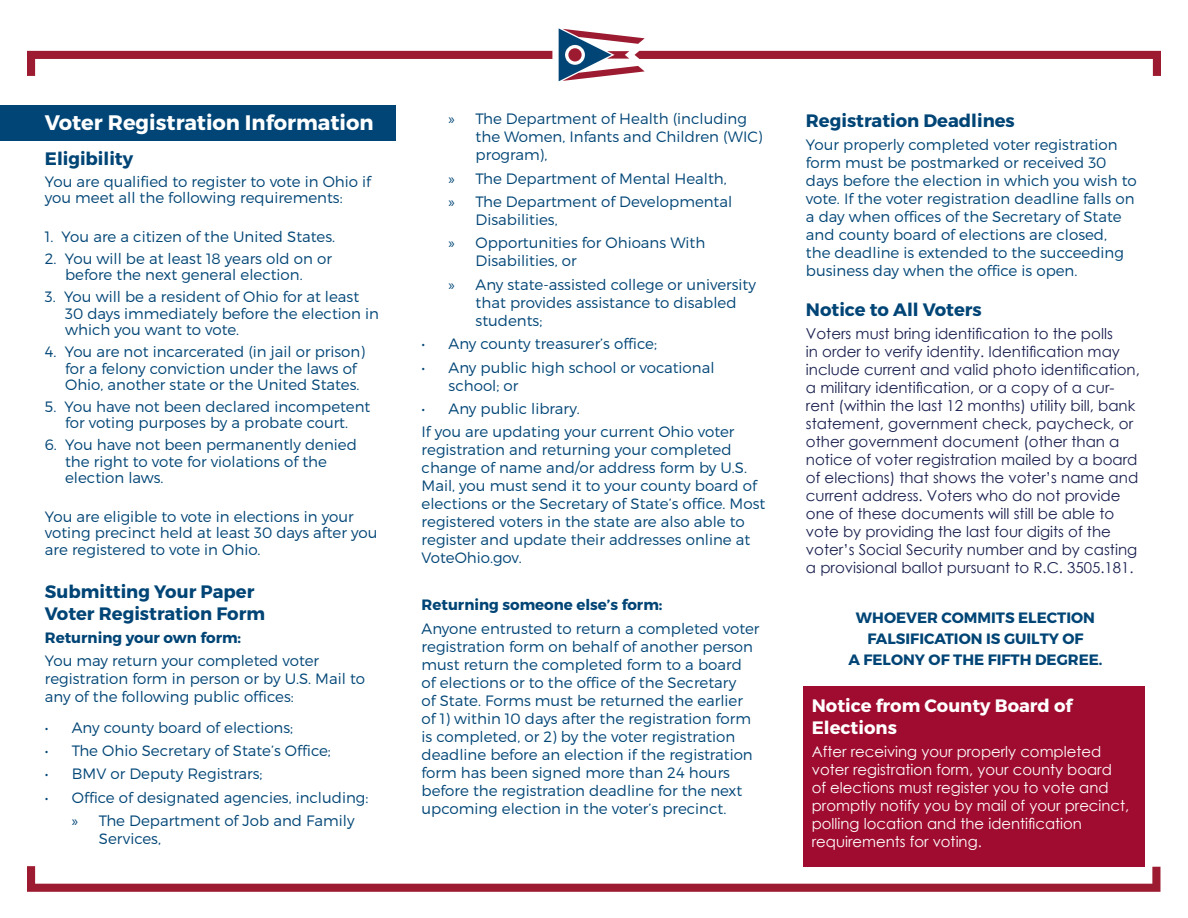
<style>
.page{position:relative;width:1188px;height:918px;background:#fff}
.page>*{position:absolute;margin:0;border:0;box-sizing:border-box;transform-origin:0 0}
.Heading_2{font:700 21px "Montserrat";color:#fff}
.Heading_3{font:700 18px/21.6px "Montserrat";color:#004576}
.Heading_3-2{font:700 18px/21.6px "Montserrat";color:#fff}
.Text{font:300 15px/18px "Montserrat";color:#004576}
.Text-2{font:15px/18px "Century Gothic";color:#1a214f}
.Text-3{font:15px/18px "Century Gothic";color:#fff}
.Paragraph{font:700 15px "Montserrat";color:#004576}
.Heading_4_USE{font:700 15px "Montserrat";color:#004576}
.Text-4{font:700 15px "Montserrat";color:#004576}
.s1{font-family:"Myriad Pro";font-weight:400}
</style>
<div class="page">
<svg style="left:27px;top:28px;width:1134px;height:53px"></svg>
<div style="left:568px;top:48px;width:14px;height:13px;background:#9c1b30;border-radius:50%"></div>
<svg style="left:27px;top:866px;width:1133px;height:26px"></svg>
<div style="left:0;top:105px;width:395px;height:35px;background:#004576"></div>
<div style="left:803px;top:686px;width:341px;height:180px;background:#a00c30"></div>
<h2 class="Heading_2" style="left:45px;top:109px;width:330px">Voter Registration Information</h2>
<h3 class="Heading_3" style="left:45px;top:148px;width:90px">Eligibility</h3>
<p class="Text" style="left:45px;top:173px;width:328px;line-height:16.5px">You are qualified to register to vote in Ohio if you meet all the following requirements:</p>
<p class="Text" style="left:45px;top:227px;width:292px">1. You are a citizen of the United States.</p>
<p class="Text" style="left:65px;top:250px;width:268px;line-height:16.5px;text-indent:-20px">2. You will be at least 18 years old on or before the next general election.</p>
<p class="Text" style="left:65px;top:288px;width:315px;line-height:16.5px;text-indent:-20px">3. You will be a resident of Ohio for at least<br>30 days immediately before the election in which you want to vote.</p>
<p class="Text" style="left:65px;top:343px;width:301px;line-height:16.5px;text-indent:-20px">4. You are not incarcerated (in jail or prison) for a felony conviction under the laws of<br>Ohio, another state or the United States.</p>
<p class="Text" style="left:45px;top:398px;width:327px;line-height:16.5px;text-align:center">5. You have not been declared incompetent for voting purposes by a probate court.</p>
<p class="Text" style="left:65px;top:437px;width:293px;line-height:16.5px;text-indent:-20px">6. You have not been permanently denied the right to vote for violations of the election laws.</p>
<p class="Text" style="left:45px;top:508px;width:334px;line-height:16.5px">You are eligible to vote in elections in your voting precinct held at least 30 days after you are registered to vote in Ohio.</p>
<h3 class="Heading_3" style="left:45px;top:581px;width:222px">Submitting Your Paper<br>Voter Registration Form</h3>
<p class="Text-4" style="left:45px;top:628px;width:198px">Returning your own form:</p>
<p class="Text" style="left:45px;top:652px;width:322px">You may return your completed voter registration form in person or by U.S. Mail to any of the following public offices:</p>
<p class="Text" style="left:45px;top:718px;width:250px">• Any county board of elections;</p>
<p class="Text" style="left:45px;top:741px;width:287px">• The Ohio Secretary of State’s Office;</p>
<p class="Text" style="left:45px;top:765px;width:219px">• BMV or Deputy Registrars;</p>
<p class="Text" style="left:45px;top:788px;width:325px">• Office of designated agencies, including:</p>
<p class="Text" style="left:99px;top:812px;width:257px;text-indent:-27px"><span class="s1">»</span> The Department of Job and Family<br>Services,</p>
<p class="Text" style="left:476px;top:110px;width:289px;text-indent:-27px"><span class="s1">»</span> The Department of Health (including the Women, Infants and Children (WIC) program),</p>
<p class="Text" style="left:449px;top:169px;width:280px"><span class="s1">»</span> The Department of Mental Health,</p>
<p class="Text" style="left:476px;top:192px;width:258px;text-indent:-27px"><span class="s1">»</span> The Department of Developmental<br>Disabilities,</p>
<p class="Text" style="left:476px;top:234px;width:231px;text-indent:-27px"><span class="s1">»</span> Opportunities for Ohioans With<br>Disabilities, or</p>
<p class="Text" style="left:476px;top:275px;width:282px;text-indent:-27px"><span class="s1">»</span> Any state-assisted college or university that provides assistance to disabled students;</p>
<p class="Text" style="left:422px;top:335px;width:237px">• Any county treasurer’s office;</p>
<p class="Text" style="left:449px;top:358px;width:267px;text-indent:-27px">• Any public high school or vocational school; or</p>
<p class="Text" style="left:422px;top:399px;width:160px">• Any public library.</p>
<p class="Text" style="left:422px;top:423px;width:345px">If you are updating your current Ohio voter registration and returning your completed change of name and/or address form by U.S.<br>Mail, you must send it to your county board of elections or the Secretary of State’s office. Most registered voters in the state are also able to register and update their addresses online at VoteOhio.gov.</p>
<h4 class="Heading_4_USE" style="left:422px;top:596px;width:242px">Returning someone else’s form:</h4>
<p class="Text" style="left:422px;top:619px;width:339px">Anyone entrusted to return a completed voter registration form on behalf of another person must return the completed form to a board of elections or to the office of the Secretary<br>of State. Forms must be returned the earlier of 1) within 10 days after the registration form is completed, or 2) by the voter registration deadline before an election if the registration form has been signed more than 24 hours before the registration deadline for the next upcoming election in the voter’s precinct.</p>
<h3 class="Heading_3" style="left:806px;top:110px;width:210px">Registration Deadlines</h3>
<p class="Text" style="left:806px;top:136px;width:332px">Your properly completed voter registration form must be postmarked or received 30 days before the election in which you wish to vote. If the voter registration deadline falls on a day when offices of the Secretary of State and county board of elections are closed,<br>the deadline is extended to the succeeding business day when the office is open.</p>
<h3 class="Heading_3" style="left:806px;top:299px;width:177px">Notice to All Voters</h3>
<p class="Text-2" style="left:806px;top:325px;width:335px">Voters must bring identification to the polls<br>in order to verify identity. Identification may include current and valid photo identification, a military identification, or a copy of a cur&shy;rent (within the last 12 months) utility bill, bank statement, government check, paycheck, or other government document (other than a notice of voter registration mailed by a board of elections) that shows the voter’s name and current address. Voters who do not provide one of these documents will still be able to vote by providing the last four digits of the voter’s Social Security number and by casting a provisional ballot pursuant to R.C. 3505.181.</p>
<p class="Paragraph" style="left:856px;top:609px;width:241px">WHOEVER COMMITS ELECTION</p>
<p class="Paragraph" style="left:867px;top:630px;width:218px">FALSIFICATION IS GUILTY OF</p>
<p class="Paragraph" style="left:848px;top:651px;width:256px">A FELONY OF THE FIFTH DEGREE.</p>
<h3 class="Heading_3-2" style="left:812px;top:695px;width:262px">Notice from County Board of<br>Elections</h3>
<p class="Text-3" style="left:812px;top:742px;width:319px">After receiving your properly completed voter registration form, your county board of elections must register you to vote and promptly notify you by mail of your precinct, polling location and the identification requirements for voting.</p>
</div>
